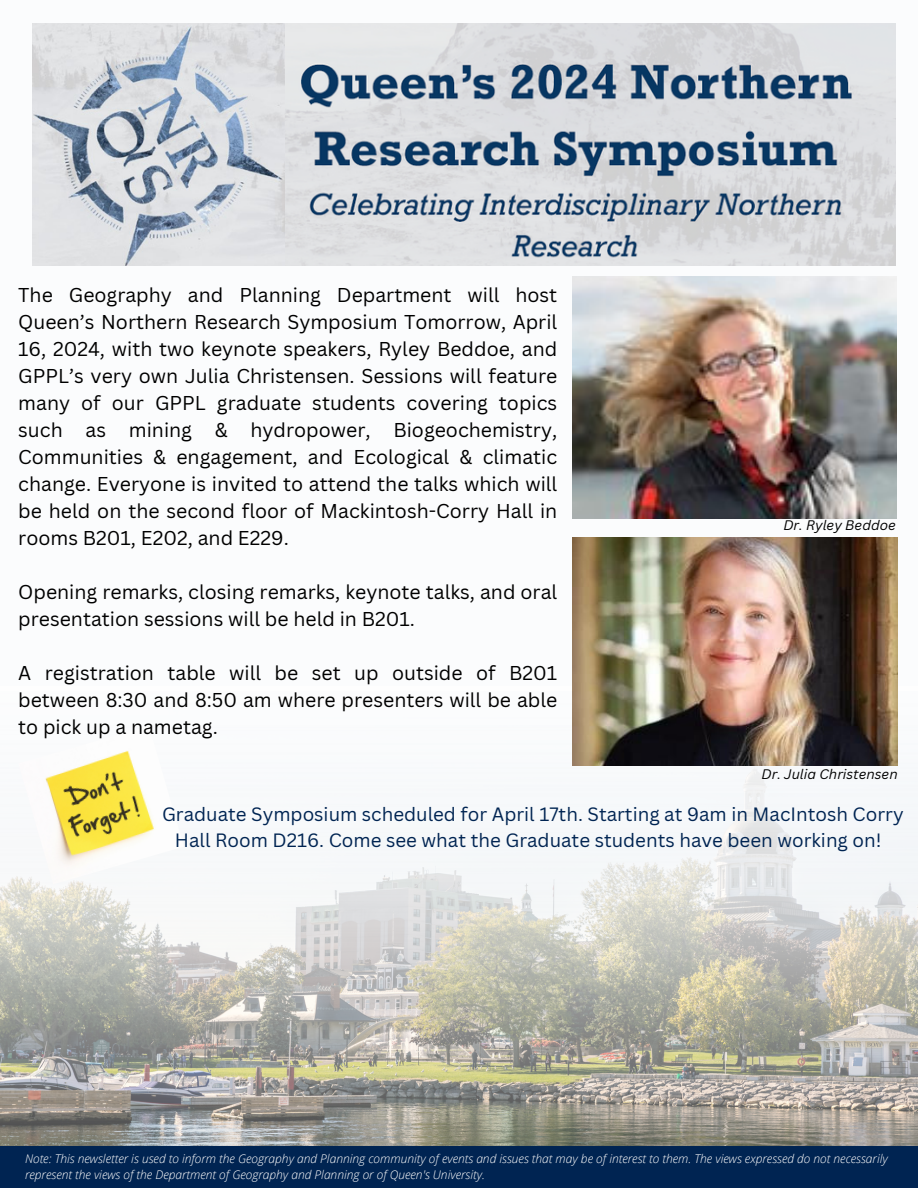
<style>
.page{position:relative;width:918px;height:1188px;background:#fbfcfd}
.page>*{position:absolute;margin:0;border:0;box-sizing:border-box;transform-origin:0 0}
.t1{font:19.5px/27px "Canva Sans";color:#000;text-align:justify}
.t2{font:18.75px/26.2px "Canva Sans";color:#002452;text-align:center}
.t3{font:italic 13.5px "Canva Sans";color:#000}
.t4{font:italic 300 12px/16px "Open Sans";color:#fff}
</style>
<div class="page">
<img style="left:0;top:769px;width:918px;height:377px">
<div style="left:0;top:1146px;width:918px;height:42px;background:#002452"></div>
<img style="left:33px;top:24px;width:862px;height:242px">
<img style="left:572px;top:537px;width:326px;height:229px">
<img style="left:572px;top:277px;width:324px;height:242px">
<img style="left:18px;top:751px;width:166px;height:133px">
<p class="t1" style="left:18px;top:281px;width:541px">The Geography and Planning Department will host Queen’s Northern Research Symposium Tomorrow, April 16, 2024, with two keynote speakers, Ryley Beddoe, and GPPL’s very own Julia Christensen. Sessions will feature many of our GPPL graduate students covering topics such as mining &amp; hydropower, Biogeochemistry, Communities &amp; engagement, and Ecological &amp; climatic change. Everyone is invited to attend the talks which will be held on the second floor of Mackintosh-Corry Hall in rooms B201, E202, and E229.</p>
<p class="t1" style="left:18px;top:578px;width:541px">Opening remarks, closing remarks, keynote talks, and oral presentation sessions will be held in B201.</p>
<p class="t1" style="left:18px;top:659px;width:541px">A registration table will be set up outside of B201 between 8:30 and 8:50 am where presenters will be able to pick up a nametag.</p>
<h2 class="t3" style="left:783px;top:515px;width:114px">Dr. Ryley Beddoe</h2>
<p class="t3" style="left:762px;top:764px;width:138px">Dr. Julia Christensen</p>
<h1 class="t2" style="left:162px;top:800px;width:743px">Graduate Symposium scheduled for April 17th. Starting at 9am in MacIntosh Corry<br>Hall Room D216. Come see what the Graduate students have been working on!</h1>
<p class="t4" style="left:25px;top:1151px;width:864px">Note: This newsletter is used to inform the Geography and Planning community of events and issues that may be of interest to them. The views expressed do not necessarily represent the views of the Department of Geography and Planning or of Queen's University.</p>
</div>
